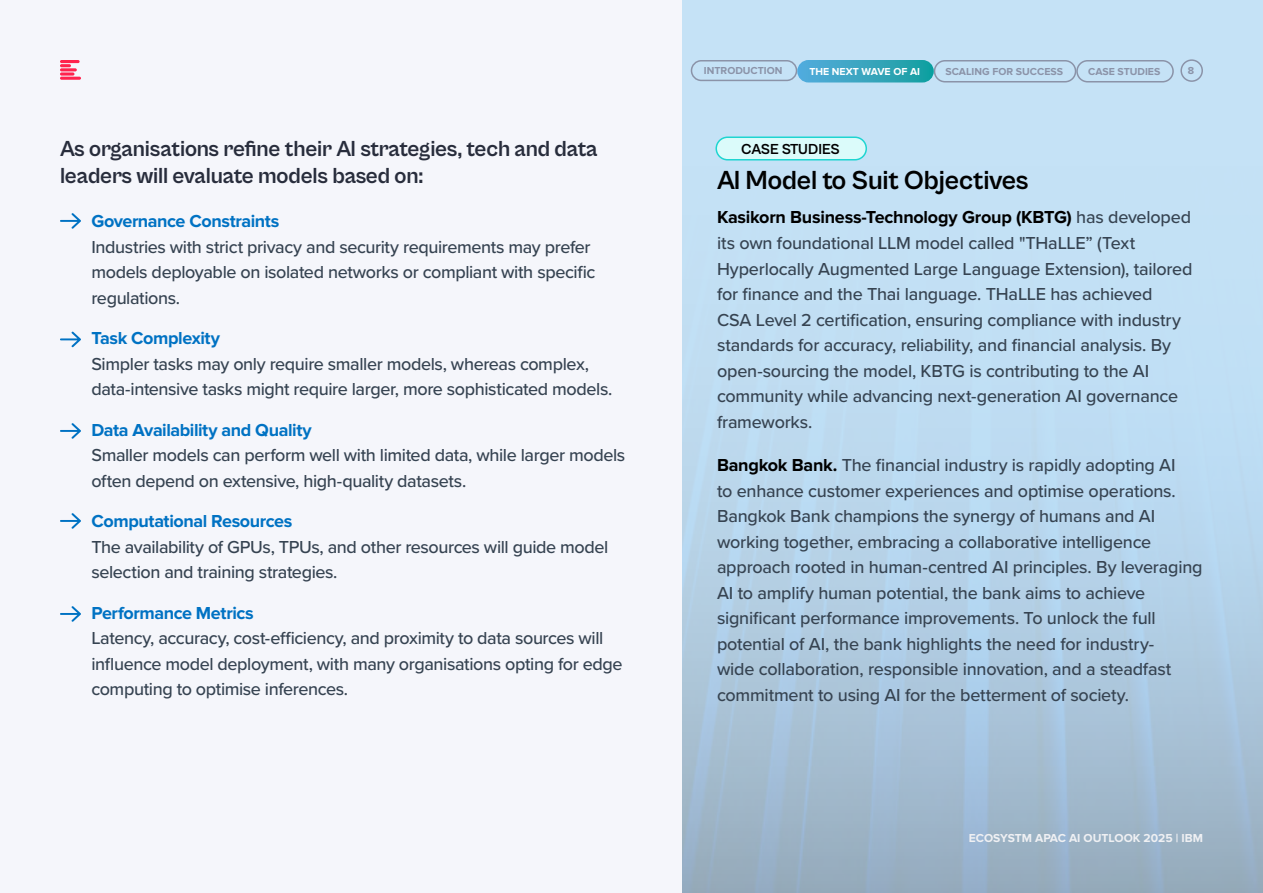
<style>
.page{position:relative;width:1263px;height:893px;background:#f5f6fb}
.page>*{position:absolute;margin:0;border:0;box-sizing:border-box;transform-origin:0 0}
.t1{font:700 27px "Cabinet Grotesk";letter-spacing:-.01em;color:#000101}
.t2{font:700 22.5px/27px "Cabinet Grotesk";letter-spacing:-.01em;color:#282d3c}
.t3{font:500 18px/25.5px "Proxima Nova";letter-spacing:-.015em;color:#364351}
.t4{font:700 18px "Proxima Nova";letter-spacing:-.025em;color:#0072c3}
.t5{font:700 15px "Cabinet Grotesk";letter-spacing:-.025em;color:#000}
.t6{font:700 12px "Proxima Nova";color:#eff0f3}
.t7{font:700 10.5px "Proxima Nova";color:#8b93a8}
.t8{font:700 10.5px "Proxima Nova";color:#fff}
.s1{font-weight:700;color:#000}
</style>
<div class="page">
<svg style="left:60px;top:72px;width:14px;height:4px"></svg>
<hr style="left:60px;top:68px;width:17px;height:3px;background:#ff234d;border-radius:2px">
<svg style="left:60px;top:64px;width:11px;height:3px"></svg>
<hr style="left:60px;top:77px;width:21px;height:3px;background:#ff234d;border-radius:2px">
<hr style="left:60px;top:60px;width:20px;height:3px;background:#ff234d;border-radius:2px">
<img style="left:682px;top:0;width:581px;height:893px">
<div style="left:716px;top:137px;width:150px;height:23px;background:#dbfbfa;border-radius:11px"></div>
<div style="left:715px;top:137px;width:152px;height:24px;border:2px solid #1ed5d1;border-radius:11px"></div>
<svg style="left:60px;top:213px;width:21px;height:16px"></svg>
<svg style="left:60px;top:332px;width:21px;height:15px"></svg>
<svg style="left:60px;top:423px;width:21px;height:16px"></svg>
<svg style="left:60px;top:513px;width:21px;height:16px"></svg>
<svg style="left:60px;top:606px;width:21px;height:16px"></svg>
<div style="left:691px;top:60px;width:106px;height:21px;border:2px solid #8b93a8;border-radius:10px"></div>
<div style="left:934px;top:60px;width:142px;height:23px;border:2px solid #8b93a8;border-radius:10px"></div>
<div style="left:1076px;top:60px;width:98px;height:23px;border:2px solid #8b93a8;border-radius:10px"></div>
<div style="left:798px;top:61px;width:135px;height:21px;background:linear-gradient(to right,#57abdd,#159f9f);border-radius:10px"></div>
<div style="left:797px;top:60px;width:137px;height:23px;border:2px solid #fff;border-radius:10px"></div>
<div style="left:1180px;top:59px;width:23px;height:23px;border:2px solid #8b93a8;border-radius:50%"></div>
<p class="t2" style="left:60px;top:135px;width:539px">As organisations refine their AI strategies, tech and data leaders will evaluate models based on:</p>
<p class="t4" style="left:91px;top:211px;width:190px">Governance Constraints</p>
<p class="t3" style="left:91px;top:233px;width:505px">Industries with strict privacy and security requirements may prefer models deployable on isolated networks or compliant with specific regulations.</p>
<p class="t4" style="left:91px;top:328px;width:130px">Task Complexity</p>
<p class="t3" style="left:91px;top:350px;width:522px">Simpler tasks may only require smaller models, whereas complex, data-intensive tasks might require larger, more sophisticated models.</p>
<p class="t4" style="left:91px;top:420px;width:222px">Data Availability and Quality</p>
<p class="t3" style="left:91px;top:442px;width:535px">Smaller models can perform well with limited data, while larger models often depend on extensive, high-quality datasets.</p>
<p class="t4" style="left:91px;top:511px;width:202px">Computational Resources</p>
<p class="t3" style="left:91px;top:533px;width:518px">The availability of GPUs, TPUs, and other resources will guide model selection and training strategies.</p>
<p class="t4" style="left:91px;top:603px;width:164px">Performance Metrics</p>
<p class="t3" style="left:91px;top:625px;width:533px">Latency, accuracy, cost-efficiency, and proximity to data sources will influence model deployment, with many organisations opting for edge computing to optimise inferences.</p>
<p class="t7" style="left:704px;top:65px;width:80px">INTRODUCTION</p>
<p class="t8" style="left:809px;top:65px;width:112px">THE NEXT WAVE OF AI</p>
<p class="t7" style="left:945px;top:65px;width:119px">SCALING FOR SUCCESS</p>
<p class="t7" style="left:1088px;top:65px;width:74px">CASE STUDIES</p>
<p class="t7" style="left:1188px;top:65px;width:8px">8</p>
<p class="t5" style="left:741px;top:141px;width:100px">CASE STUDIES</p>
<h1 class="t1" style="left:717px;top:166px;width:313px">AI Model to Suit Objectives</h1>
<p class="t3" style="left:717px;top:204px;width:477px"><span class="s1">Kasikorn Business-Technology Group (KBTG)</span> has developed its own foundational LLM model called "THaLLE” (Text Hyperlocally Augmented Large Language Extension), tailored for finance and the Thai language. THaLLE has achieved<br>CSA Level 2 certification, ensuring compliance with industry standards for accuracy, reliability, and financial analysis. By open-sourcing the model, KBTG is contributing to the AI community while advancing next-generation AI governance frameworks.</p>
<p class="t3" style="left:717px;top:452px;width:487px"><span class="s1">Bangkok Bank.</span> The financial industry is rapidly adopting AI<br>to enhance customer experiences and optimise operations.<br>Bangkok Bank champions the synergy of humans and AI working together, embracing a collaborative intelligence approach rooted in human-centred AI principles. By leveraging AI to amplify human potential, the bank aims to achieve significant performance improvements. To unlock the full potential of AI, the bank highlights the need for industry-<br>wide collaboration, responsible innovation, and a steadfast commitment to using AI for the betterment of society.</p>
<p class="t6" style="left:969px;top:831px;width:236px">ECOSYSTM APAC AI OUTLOOK 2025 | IBM</p>
</div>
